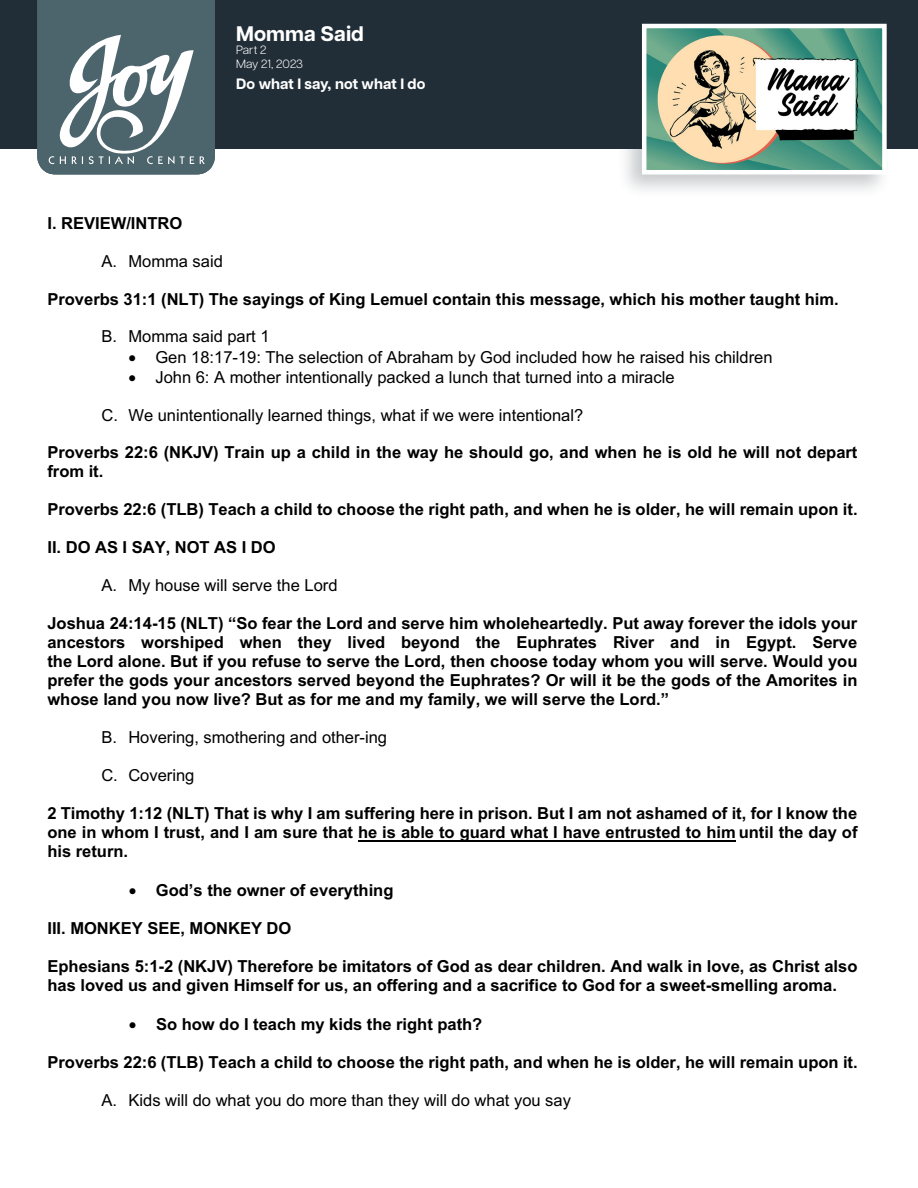
<style>
.page{position:relative;width:918px;height:1188px;background:#fff}
.page>*{position:absolute;margin:0;border:0;box-sizing:border-box;transform-origin:0 0}
.t1{font:700 21px "Articulat CF";color:#fff}
.t2{font:700 16.5px/18.9px "Arial";color:#000}
.t3{font:16.5px "Arial";color:#000}
.t4{font:700 15px "Articulat CF";color:#fff}
.t5{font:300 12px/13.5px "Articulat CF";color:#fff}
</style>
<div class="page">
<hr style="left:358px;top:840px;width:378px;height:1px;background:#000">
<div style="left:0;top:0;width:918px;height:149px;background:#212d37"></div>
<div style="left:617px;top:18px;width:276px;height:181px;background:#212d37;opacity:.25"></div>
<svg style="left:640px;top:22px;width:249px;height:155px"></svg>
<svg style="left:37px;top:0;width:178px;height:174px"></svg>
<p class="t1" style="left:236px;top:18px;width:129px">Momma Said</p>
<p class="t5" style="left:236px;top:42px;width:68px">Part 2<br>May 21, 2023</p>
<p class="t4" style="left:236px;top:72px;width:191px">Do what I say, not what I do</p>
<p class="t2" style="left:47px;top:214px;width:136px">I. REVIEW/INTRO</p>
<p class="t3" style="left:101px;top:249px;width:123px">A. Momma said</p>
<p class="t2" style="left:47px;top:290px;width:793px">Proverbs 31:1 (NLT) The sayings of King Lemuel contain this message, which his mother taught him.</p>
<p class="t3" style="left:101px;top:325px;width:170px">B. Momma said part 1</p>
<p class="t3" style="left:128px;top:345px;width:646px">• Gen 18:17-19: The selection of Abraham by God included how he raised his children</p>
<p class="t3" style="left:128px;top:366px;width:548px">• John 6: A mother intentionally packed a lunch that turned into a miracle</p>
<p class="t3" style="left:101px;top:403px;width:483px">C. We unintentionally learned things, what if we were intentional?</p>
<p class="t2" style="left:47px;top:443px;width:812px">Proverbs 22:6 (NKJV) Train up a child in the way he should go, and when he is old he will not depart from it.</p>
<p class="t2" style="left:47px;top:500px;width:812px">Proverbs 22:6 (TLB) Teach a child to choose the right path, and when he is older, he will remain upon it.</p>
<p class="t2" style="left:47px;top:538px;width:230px">II. DO AS I SAY, NOT AS I DO</p>
<p class="t3" style="left:101px;top:574px;width:238px">A. My house will serve the Lord</p>
<p class="t2" style="left:47px;top:614px;width:812px;text-align:justify">Joshua 24:14-15 (NLT) “So fear the Lord and serve him wholeheartedly. Put away forever the idols your ancestors worshiped when they lived beyond the Euphrates River and in Egypt. Serve the Lord alone. But if you refuse to serve the Lord, then choose today whom you will serve. Would you prefer the gods your ancestors served beyond the Euphrates? Or will it be the gods of the Amorites in whose land you now live? But as for me and my family, we will serve the Lord.”</p>
<p class="t3" style="left:101px;top:726px;width:287px">B. Hovering, smothering and other-ing</p>
<p class="t3" style="left:101px;top:764px;width:95px">C. Covering</p>
<p class="t2" style="left:47px;top:804px;width:812px;text-align:justify">2 Timothy 1:12 (NLT) That is why I am suffering here in prison. But I am not ashamed of it, for I know the one in whom I trust, and I am sure that he is able to guard what I have entrusted to him until the day of his return.</p>
<p class="t2" style="left:129px;top:881px;width:266px">• God’s the owner of everything</p>
<p class="t2" style="left:47px;top:919px;width:245px">III. MONKEY SEE, MONKEY DO</p>
<p class="t2" style="left:47px;top:957px;width:812px">Ephesians 5:1-2 (NKJV) Therefore be imitators of God as dear children. And walk in love, as Christ also has loved us and given Himself for us, an offering and a sacrifice to God for a sweet-smelling aroma.</p>
<p class="t2" style="left:129px;top:1015px;width:355px">• So how do I teach my kids the right path?</p>
<p class="t2" style="left:47px;top:1053px;width:812px">Proverbs 22:6 (TLB) Teach a child to choose the right path, and when he is older, he will remain upon it.</p>
<p class="t3" style="left:101px;top:1088px;width:471px">A. Kids will do what you do more than they will do what you say</p>
</div>
